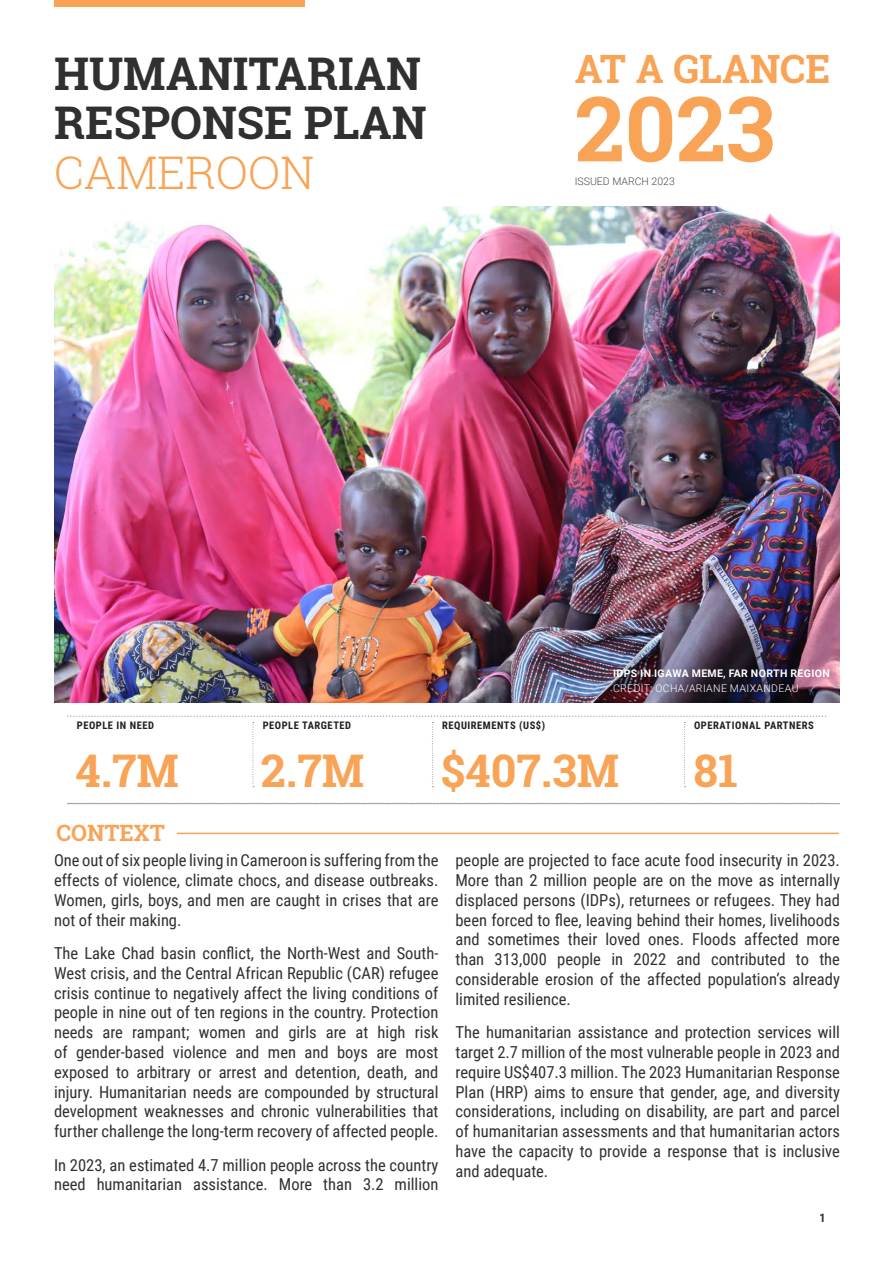
<style>
.page{position:relative;width:894px;height:1263px;background:#fff}
.page>*{position:absolute;margin:0;border:0;box-sizing:border-box;transform-origin:0 0}
.t1{font:700 90px "Roboto Slab";color:#f8a355}
.t2{font:700 45px "Roboto Slab";color:#312f30}
.t3{font:700 45px "Roboto Slab";color:#f8a355}
.t4{font:300 45px "Roboto Slab";color:#f8a355}
.t5{font:700 39px "Roboto Slab";color:#f8a355}
.t6{font:700 22.5px "Roboto Slab";color:#f8a357}
.text_in_the_boxes{font:16.5px/19.8px "Roboto Condensed";color:#312f30;text-align:justify}
.t7{font:700 12px "Roboto Condensed";color:#312f30}
.t8{font:700 10.5px "Roboto Condensed";letter-spacing:.05em;color:#231f20}
.Caption_title_left_a{font:700 10.5px "Roboto";letter-spacing:.035em;color:#fff}
.Caption_title_left_a-2{font:300 10.5px "Roboto";letter-spacing:.035em;color:#fff}
.Caption___Credit_lef{font:300 10.5px "Roboto";color:#4a4b4c}
</style>
<div class="page">
<img style="left:55px;top:207px;width:783px;height:495px">
<hr style="left:177px;top:832px;width:661px;height:2px;background:#f8a355">
<div style="left:54px;top:0;width:250px;height:6px;background:#f8a355"></div>
<hr style="left:67px;top:803px;width:186px;height:1px;background:#989a9d">
<hr style="left:684px;top:803px;width:155px;height:1px;background:#989a9d">
<svg style="left:68px;top:715px;width:758px;height:72px"></svg>
<svg style="left:68px;top:802px;width:758px;height:2px"></svg>
<p class="t2" style="left:54px;top:42px;width:368px">HUMANITARIAN</p>
<p class="t2" style="left:54px;top:92px;width:374px">RESPONSE PLAN</p>
<p class="t4" style="left:54px;top:141px;width:261px">CAMEROON</p>
<p class="t5" style="left:574px;top:42px;width:257px">AT A GLANCE</p>
<p class="t1" style="left:574px;top:67px;width:201px">2023</p>
<p class="Caption___Credit_lef" style="left:574px;top:174px;width:102px">ISSUED MARCH 2023</p>
<p class="Caption_title_left_a" style="left:613px;top:666px;width:218px">IDPS IN IGAWA MEME, FAR NORTH REGION</p>
<p class="Caption_title_left_a-2" style="left:613px;top:681px;width:187px">CREDIT: OCHA/ARIANE MAIXANDEAU</p>
<p class="t8" style="left:77px;top:717px;width:79px">PEOPLE IN NEED</p>
<p class="t8" style="left:262px;top:717px;width:90px">PEOPLE TARGETED</p>
<p class="t8" style="left:442px;top:717px;width:104px">REQUIREMENTS (US$)</p>
<p class="t8" style="left:693px;top:717px;width:121px">OPERATIONAL PARTNERS</p>
<p class="t3" style="left:75px;top:739px;width:105px">4.7M</p>
<p class="t3" style="left:261px;top:739px;width:105px">2.7M</p>
<p class="t3" style="left:441px;top:739px;width:180px">$407.3M</p>
<p class="t3" style="left:693px;top:739px;width:46px">81</p>
<p class="t6" style="left:57px;top:817px;width:110px">CONTEXT</p>
<p class="text_in_the_boxes" style="left:54px;top:849px;width:386px">One out of six people living in Cameroon is suffering from the effects of violence, climate chocs, and disease outbreaks.<br>Women, girls, boys, and men are caught in crises that are not of their making.</p>
<p class="text_in_the_boxes" style="left:54px;top:942px;width:386px">The Lake Chad basin conflict, the North-West and South-West crisis, and the Central African Republic (CAR) refugee crisis continue to negatively affect the living conditions of people in nine out of ten regions in the country. Protection needs are rampant; women and girls are at high risk of gender-based violence and men and boys are most exposed to arbitrary or arrest and detention, death, and injury. Humanitarian needs are compounded by structural development weaknesses and chronic vulnerabilities that further challenge the long-term recovery of affected people.</p>
<p class="text_in_the_boxes" style="left:54px;top:1154px;width:386px">In 2023, an estimated 4.7 million people across the country need humanitarian assistance. More than 3.2 million</p>
<p class="text_in_the_boxes" style="left:455px;top:849px;width:386px">people are projected to face acute food insecurity in 2023.<br>More than 2 million people are on the move as internally displaced persons (IDPs), returnees or refugees. They had been forced to flee, leaving behind their homes, livelihoods and sometimes their loved ones. Floods affected more than 313,000 people in 2022 and contributed to the considerable erosion of the affected population’s already limited resilience.</p>
<p class="text_in_the_boxes" style="left:455px;top:1021px;width:386px">The humanitarian assistance and protection services will target 2.7 million of the most vulnerable people in 2023 and require US$407.3 million. The 2023 Humanitarian Response Plan (HRP) aims to ensure that gender, age, and diversity considerations, including on disability, are part and parcel of humanitarian assessments and that humanitarian actors have the capacity to provide a response that is inclusive and adequate.</p>
<p class="t7" style="left:819px;top:1209px;width:8px">1</p>
</div>
